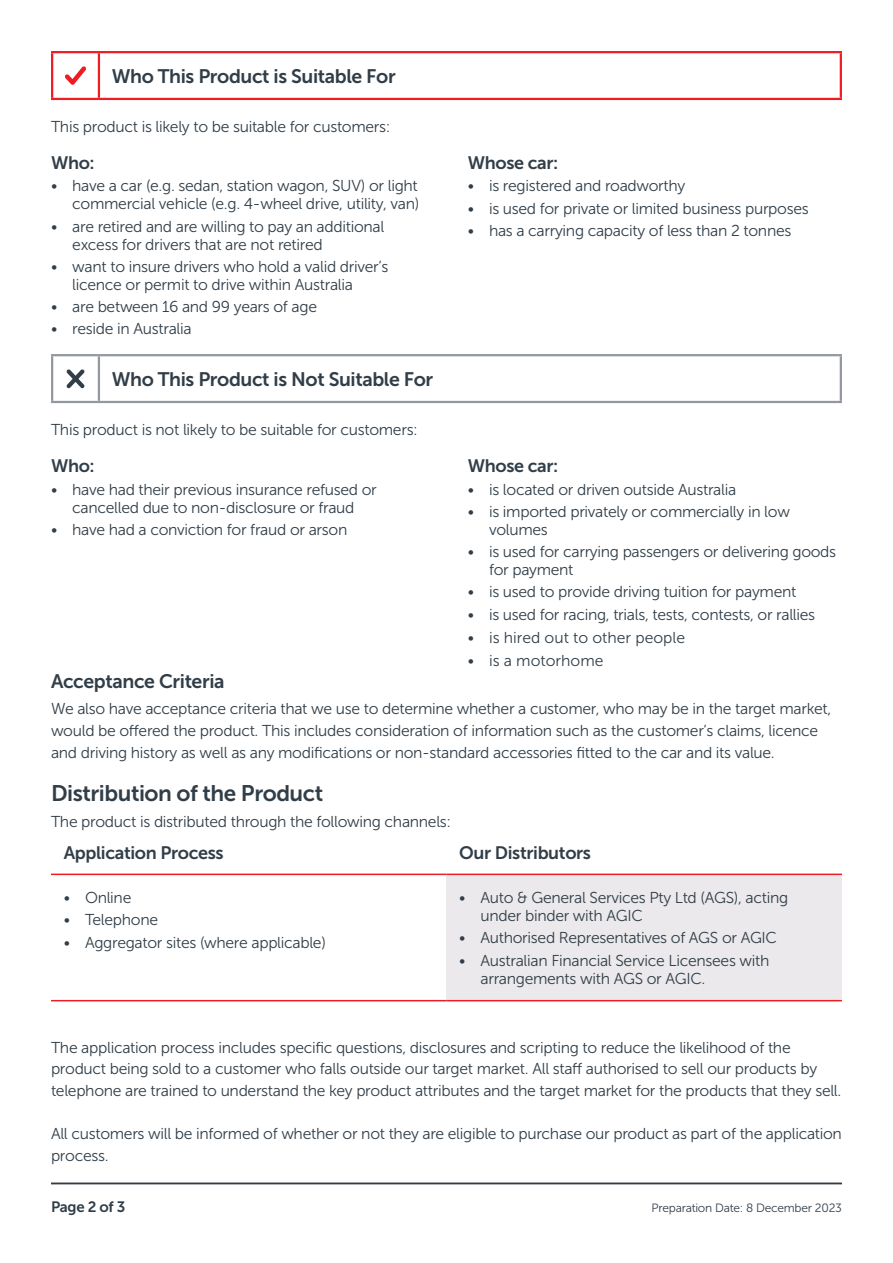
<style>
.page{position:relative;width:893px;height:1263px;background:#fff}
.page>*{position:absolute;margin:0;border:0;box-sizing:border-box;transform-origin:0 0}
.t1{font:22.5px "Museo Sans 700";letter-spacing:-.02em;color:#313e48}
.t2{font:19.5px "Museo Sans 700";letter-spacing:-.02em;color:#313e48}
.Table{font:18px "Museo Sans 700";letter-spacing:-.02em;color:#313e48}
.t3{font:15.75px/18px "Museo Sans 300";letter-spacing:-.02em;color:#313e48}
.t4{font:15.75px "Museo Sans 300";color:#313e48}
.t5{font:15px "Museo Sans 700";letter-spacing:-.02em;color:#313e48}
.t6{font:12px "Museo Sans 300";letter-spacing:-.02em;color:#313e48}
</style>
<div class="page">
<hr style="left:51px;top:51px;width:48px;height:2px;background:#ee1d23">
<hr style="left:51px;top:53px;width:2px;height:45px;background:#ee1d23">
<hr style="left:51px;top:98px;width:48px;height:2px;background:#ee1d23">
<hr style="left:99px;top:51px;width:743px;height:2px;background:#ee1d23">
<hr style="left:98px;top:53px;width:2px;height:45px;background:#ee1d23">
<hr style="left:840px;top:53px;width:2px;height:45px;background:#ee1d23">
<hr style="left:99px;top:98px;width:743px;height:2px;background:#ee1d23">
<svg style="left:65px;top:66px;width:21px;height:19px"></svg>
<hr style="left:51px;top:354px;width:48px;height:2px;background:#93989f">
<hr style="left:51px;top:356px;width:2px;height:45px;background:#93989f">
<hr style="left:99px;top:354px;width:743px;height:2px;background:#93989f">
<hr style="left:840px;top:356px;width:2px;height:45px;background:#93989f">
<hr style="left:51px;top:401px;width:48px;height:2px;background:#93989f">
<hr style="left:99px;top:401px;width:743px;height:2px;background:#93989f">
<svg style="left:52px;top:356px;width:789px;height:45px"></svg>
<div style="left:446px;top:874px;width:396px;height:127px;background:#ebe9eb"></div>
<hr style="left:51px;top:873px;width:395px;height:2px;background:#ee1d23">
<hr style="left:446px;top:873px;width:396px;height:2px;background:#ee1d23">
<hr style="left:51px;top:1000px;width:395px;height:1px;background:#ee1d23">
<hr style="left:446px;top:1000px;width:396px;height:1px;background:#ee1d23">
<hr style="left:51px;top:1183px;width:791px;height:1px;background:#313e48">
<p class="t2" style="left:112px;top:65px;width:285px">Who This Product is Suitable For</p>
<p class="t3" style="left:51px;top:118px;width:341px">This product is likely to be suitable for customers:</p>
<p class="Table" style="left:51px;top:153px;width:45px">Who:</p>
<p class="t3" style="left:51px;top:177px;width:370px;text-align:right">• have a car (e.g. sedan, station wagon, SUV) or light commercial vehicle (e.g. 4-wheel drive, utility, van)</p>
<p class="t3" style="left:72px;top:217px;width:314px;text-indent:-21px">• are retired and are willing to pay an additional excess for drivers that are not retired</p>
<p class="t3" style="left:72px;top:258px;width:318px;text-indent:-21px">• want to insure drivers who hold a valid driver’s licence or permit to drive within Australia</p>
<p class="t3" style="left:51px;top:298px;width:267px">• are between 16 and 99 years of age</p>
<p class="t3" style="left:51px;top:320px;width:142px">• reside in Australia</p>
<p class="t2" style="left:112px;top:368px;width:323px">Who This Product is Not Suitable For</p>
<p class="t3" style="left:51px;top:421px;width:368px">This product is not likely to be suitable for customers:</p>
<p class="Table" style="left:51px;top:456px;width:45px">Who:</p>
<p class="t3" style="left:51px;top:480px;width:327px;text-align:center">• have had their previous insurance refused or cancelled due to non-disclosure or fraud</p>
<p class="t3" style="left:51px;top:520px;width:298px">• have had a conviction for fraud or arson</p>
<p class="Table" style="left:468px;top:153px;width:92px">Whose car:</p>
<p class="t3" style="left:468px;top:177px;width:219px">• is registered and roadworthy</p>
<p class="t3" style="left:468px;top:199px;width:343px">• is used for private or limited business purposes</p>
<p class="t3" style="left:468px;top:222px;width:325px">• has a carrying capacity of less than 2 tonnes</p>
<p class="Table" style="left:468px;top:456px;width:92px">Whose car:</p>
<p class="t3" style="left:468px;top:480px;width:270px">• is located or driven outside Australia</p>
<p class="t3" style="left:489px;top:502px;width:302px;text-indent:-21px">• is imported privately or commercially in low volumes</p>
<p class="t3" style="left:489px;top:543px;width:349px;text-indent:-21px">• is used for carrying passengers or delivering goods for payment</p>
<p class="t3" style="left:468px;top:583px;width:330px">• is used to provide driving tuition for payment</p>
<p class="t3" style="left:468px;top:605px;width:349px">• is used for racing, trials, tests, contests, or rallies</p>
<p class="t4" style="left:468px;top:629px;width:219px">• is hired out to other people</p>
<p class="t4" style="left:468px;top:652px;width:137px">• is a motorhome</p>
<p class="t2" style="left:51px;top:670px;width:175px">Acceptance Criteria</p>
<p class="t3" style="left:51px;top:698px;width:782px;line-height:21.8px">We also have acceptance criteria that we use to determine whether a customer, who may be in the target market, would be offered the product. This includes consideration of information such as the customer’s claims, licence and driving history as well as any modifications or non-standard accessories fitted to the car and its value.</p>
<p class="t1" style="left:51px;top:781px;width:274px">Distribution of the Product</p>
<p class="t3" style="left:51px;top:813px;width:402px">The product is distributed through the following channels:</p>
<p class="Table" style="left:64px;top:843px;width:161px">Application Process</p>
<p class="Table" style="left:459px;top:843px;width:133px">Our Distributors</p>
<p class="t3" style="left:64px;top:889px;width:69px">• Online</p>
<p class="t3" style="left:64px;top:911px;width:96px">• Telephone</p>
<p class="t3" style="left:64px;top:933px;width:264px">• Aggregator sites (where applicable)</p>
<p class="t3" style="left:480px;top:889px;width:309px;text-indent:-21px">• Auto &amp; General Services Pty Ltd (AGS), acting under binder with AGIC</p>
<p class="t3" style="left:459px;top:929px;width:319px">• Authorised Representatives of AGS or AGIC</p>
<p class="t3" style="left:480px;top:951px;width:291px;text-indent:-21px">• Australian Financial Service Licensees with arrangements with AGS or AGIC.</p>
<p class="t3" style="left:51px;top:1036px;width:792px;line-height:21.8px">The application process includes specific questions, disclosures and scripting to reduce the likelihood of the product being sold to a customer who falls outside our target market. All staff authorised to sell our products by telephone are trained to understand the key product attributes and the target market for the products that they sell.</p>
<p class="t3" style="left:51px;top:1123px;width:792px;line-height:21.8px">All customers will be informed of whether or not they are eligible to purchase our product as part of the application process.</p>
<p class="t5" style="left:51px;top:1198px;width:76px">Page 2 of 3</p>
<p class="t6" style="left:651px;top:1201px;width:192px">Preparation Date: 8 December 2023</p>
</div>
